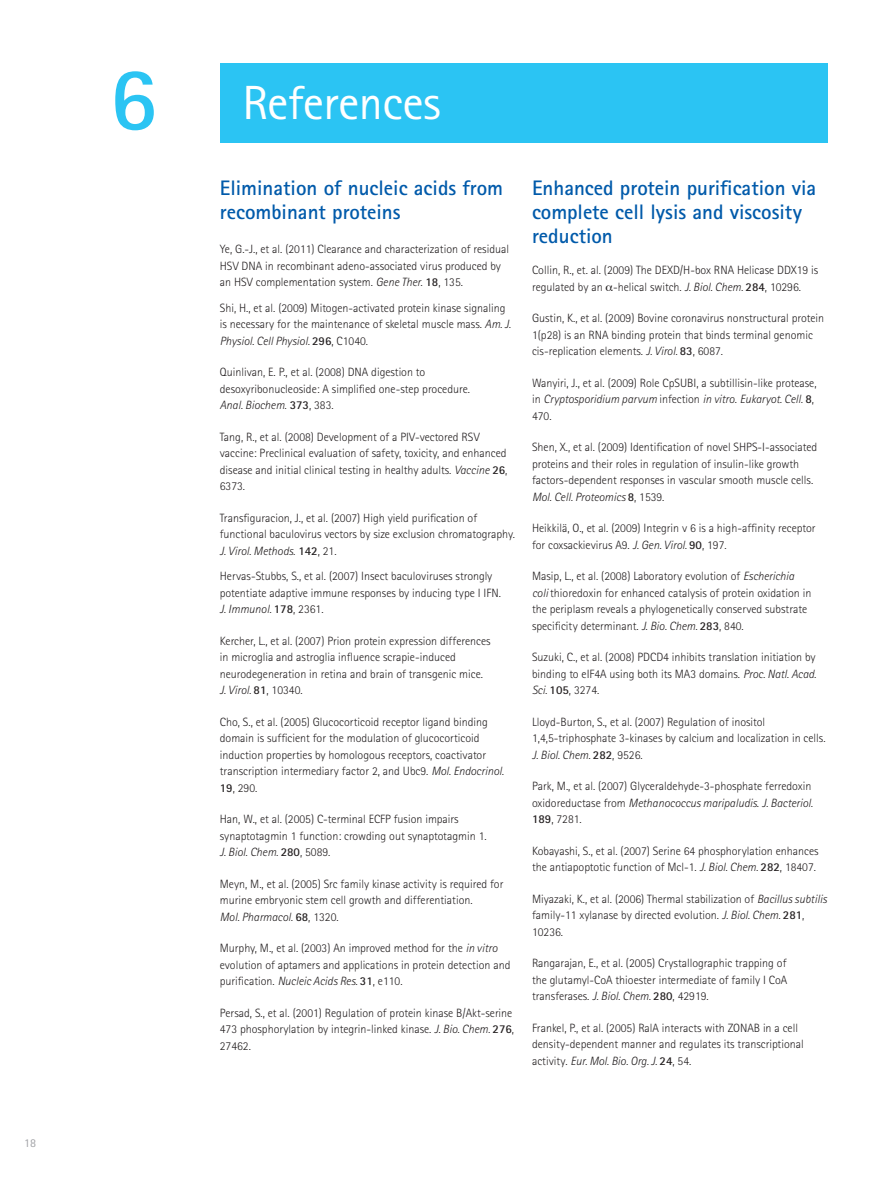
<style>
.page{position:relative;width:891px;height:1188px;background:#fff}
.page>*{position:absolute;margin:0;border:0;box-sizing:border-box;transform-origin:0 0}
.P_T_Head{font:700 90px "Merck Sans Serif Pro";color:#2bc4f3}
.t1{font:48px "Merck Sans Serif Pro";letter-spacing:-.01em;color:#fff}
.t2{font:700 21px/24px "Merck Sans Serif Pro";color:#015aaa}
.Heading_1{font:300 12px/16.5px "Merck Sans Serif Pro";color:#231f20}
.t3{font:12px "Merck Sans Serif Pro";color:#a0a1a5}
.s1{font-style:italic}
.s2{font-weight:700}
</style>
<div class="page">
<div style="left:220px;top:64px;width:607px;height:79px;background:#2bc4f3"></div>
<p class="t3" style="left:24px;top:1136px;width:13px">18</p>
<p class="P_T_Head" style="left:109px;top:42px;width:50px">6</p>
<p class="t1" style="left:242px;top:75px;width:200px">References</p>
<p class="t2" style="left:220px;top:176px;width:285px">Elimination of nucleic acids from recombinant proteins</p>
<p class="Heading_1" style="left:220px;top:241px;width:291px">Ye, G.-J., et al. (2011) Clearance and characterization of residual<br>HSV DNA in recombinant adeno-associated virus produced by an HSV complementation system. <span class="s1">Gene Ther.</span> <span class="s2">18</span>, 135.</p>
<p class="Heading_1" style="left:220px;top:299px;width:293px">Shi, H., et al. (2009) Mitogen-activated protein kinase signaling is necessary for the maintenance of skeletal muscle mass. <span class="s1">Am. J.<br>Physiol. Cell Physiol.</span> <span class="s2">296</span>, C1040.</p>
<p class="Heading_1" style="left:220px;top:364px;width:252px">Quinlivan, E. P., et al. (2008) DNA digestion to desoxyribonucleoside: A simplified one-step procedure.<br><span class="s1">Anal. Biochem.</span> <span class="s2">373</span>, 383.</p>
<p class="Heading_1" style="left:220px;top:428px;width:289px">Tang, R., et al. (2008) Development of a PIV-vectored RSV vaccine: Preclinical evaluation of safety, toxicity, and enhanced disease and initial clinical testing in healthy adults. <span class="s1">Vaccine</span> <span class="s2">26</span>, 6373.</p>
<p class="Heading_1" style="left:220px;top:509px;width:297px">Transfiguracion, J., et al. (2007) High yield purification of functional baculovirus vectors by size exclusion chromatography.<br><span class="s1">J. Virol. Methods.</span> <span class="s2">142</span>, 21.</p>
<p class="Heading_1" style="left:220px;top:568px;width:283px">Hervas-Stubbs, S., et al. (2007) Insect baculoviruses strongly potentiate adaptive immune responses by inducing type I IFN.<br><span class="s1">J. Immunol.</span> <span class="s2">178</span>, 2361.</p>
<p class="Heading_1" style="left:220px;top:632px;width:272px">Kercher, L., et al. (2007) Prion protein expression differences in microglia and astroglia influence scrapie-induced neurodegeneration in retina and brain of transgenic mice.<br><span class="s1">J. Virol.</span> <span class="s2">81</span>, 10340.</p>
<p class="Heading_1" style="left:220px;top:713px;width:286px">Cho, S., et al. (2005) Glucocorticoid receptor ligand binding domain is sufficient for the modulation of glucocorticoid induction properties by homologous receptors, coactivator transcription intermediary factor 2, and Ubc9. <span class="s1">Mol. Endocrinol.<br></span><span class="s2">19</span>, 290.</p>
<p class="Heading_1" style="left:220px;top:811px;width:268px">Han, W., et al. (2005) C-terminal ECFP fusion impairs synaptotagmin 1 function: crowding out synaptotagmin 1.<br><span class="s1">J. Biol. Chem.</span> <span class="s2">280</span>, 5089.</p>
<p class="Heading_1" style="left:220px;top:875px;width:285px">Meyn, M., et al. (2005) Src family kinase activity is required for murine embryonic stem cell growth and differentiation.<br><span class="s1">Mol. Pharmacol.</span> <span class="s2">68</span>, 1320.</p>
<p class="Heading_1" style="left:220px;top:940px;width:292px">Murphy, M., et al. (2003) An improved method for the <span class="s1">in vitro </span>evolution of aptamers and applications in protein detection and purification. <span class="s1">Nucleic Acids Res.</span> <span class="s2">31</span>, e110.</p>
<p class="Heading_1" style="left:220px;top:1004px;width:296px">Persad, S., et al. (2001) Regulation of protein kinase B/Akt-serine<br>473 phosphorylation by integrin-linked kinase. <span class="s1">J. Bio. Chem.</span> <span class="s2">276</span>,<br>27462.</p>
<p class="t2" style="left:532px;top:176px;width:286px">Enhanced protein purification via complete cell lysis and viscosity reduction</p>
<p class="Heading_1" style="left:532px;top:262px;width:288px">Collin, R., et. al. (2009) The DEXD/H-box RNA Helicase DDX19 is regulated by an -helical switch. <span class="s1">J. Biol. Chem.</span> <span class="s2">284</span>, 10296.</p>
<p class="Heading_1" style="left:532px;top:310px;width:294px">Gustin, K., et al. (2009) Bovine coronavirus nonstructural protein<br>1(p28) is an RNA binding protein that binds terminal genomic cis-replication elements. <span class="s1">J. Virol.</span> <span class="s2">83</span>, 6087.</p>
<p class="Heading_1" style="left:532px;top:374px;width:286px">Wanyiri, J., et al. (2009) Role CpSUBI, a subtillisin-like protease, in <span class="s1">Cryptosporidium parvum</span> infection <span class="s1">in vitro</span>. <span class="s1">Eukaryot. Cell.</span> <span class="s2">8</span>,<br>470.</p>
<p class="Heading_1" style="left:532px;top:439px;width:287px">Shen, X., et al. (2009) Identification of novel SHPS-I-associated proteins and their roles in regulation of insulin-like growth factors-dependent responses in vascular smooth muscle cells.<br><span class="s1">Mol. Cell. Proteomics</span> <span class="s2">8</span>, 1539.</p>
<p class="Heading_1" style="left:532px;top:520px;width:285px">Heikkilä, O., et al. (2009) Integrin v 6 is a high-affinity receptor for coxsackievirus A9. <span class="s1">J. Gen. Virol.</span> <span class="s2">90</span>, 197.</p>
<p class="Heading_1" style="left:532px;top:568px;width:281px">Masip, L., et al. (2008) Laboratory evolution of <span class="s1">Escherichia coli</span> thioredoxin for enhanced catalysis of protein oxidation in the periplasm reveals a phylogenetically conserved substrate specificity determinant. <span class="s1">J. Bio. Chem.</span> <span class="s2">283</span>, 840.</p>
<p class="Heading_1" style="left:532px;top:649px;width:286px;text-align:justify">Suzuki, C., et al. (2008) PDCD4 inhibits translation initiation by binding to eIF4A using both its MA3 domains. <span class="s1">Proc. Natl. Acad.<br>Sci.</span> <span class="s2">105</span>, 3274.</p>
<p class="Heading_1" style="left:532px;top:713px;width:295px">Lloyd-Burton, S., et al. (2007) Regulation of inositol<br>1,4,5-triphosphate 3-kinases by calcium and localization in cells.<br><span class="s1">J. Biol. Chem.</span> <span class="s2">282</span>, 9526.</p>
<p class="Heading_1" style="left:532px;top:778px;width:283px">Park, M., et al. (2007) Glyceraldehyde-3-phosphate ferredoxin oxidoreductase from <span class="s1">Methanococcus maripaludis</span>. <span class="s1">J. Bacteriol.<br></span><span class="s2">189</span>, 7281.</p>
<p class="Heading_1" style="left:532px;top:842px;width:288px">Kobayashi, S., et al. (2007) Serine 64 phosphorylation enhances the antiapoptotic function of Mcl-1. <span class="s1">J. Biol. Chem.</span> <span class="s2">282</span>, 18407.</p>
<p class="Heading_1" style="left:532px;top:890px;width:296px">Miyazaki, K., et al. (2006) Thermal stabilization of <span class="s1">Bacillus subtilis </span>family-11 xylanase by directed evolution. <span class="s1">J. Biol. Chem.</span> <span class="s2">281</span>,<br>10236.</p>
<p class="Heading_1" style="left:532px;top:955px;width:257px;text-align:justify">Rangarajan, E., et al. (2005) Crystallographic trapping of the glutamyl-CoA thioester intermediate of family I CoA transferases. <span class="s1">J. Biol. Chem.</span> <span class="s2">280</span>, 42919.</p>
<p class="Heading_1" style="left:532px;top:1019px;width:273px">Frankel, P., et al. (2005) RalA interacts with ZONAB in a cell density-dependent manner and regulates its transcriptional activity. <span class="s1">Eur. Mol. Bio. Org. J.</span> <span class="s2">24</span>, 54.</p>
</div>
